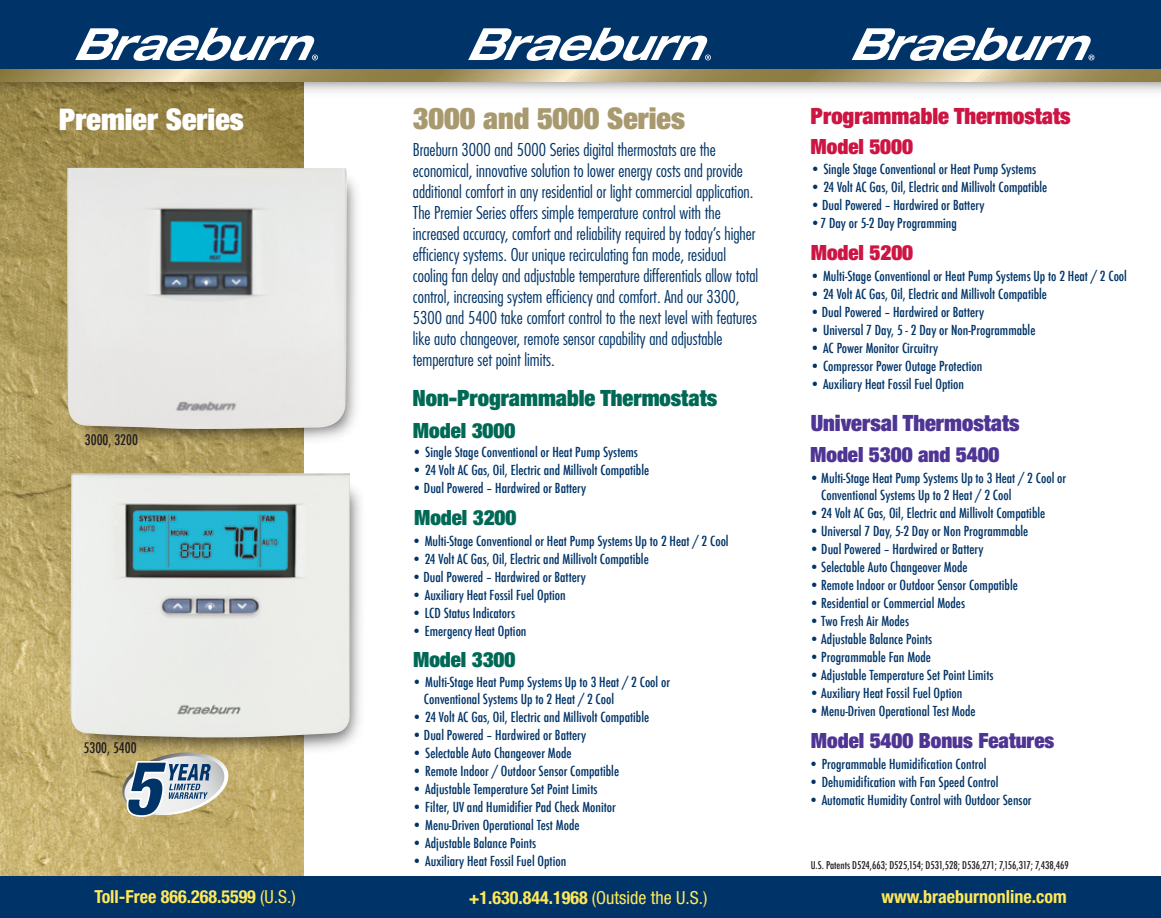
<style>
.page{position:relative;width:1161px;height:918px;background:#fff}
.page>*{position:absolute;margin:0;border:0;box-sizing:border-box;transform-origin:0 0}
.t1{font:900 condensed 30px "Helvetica Neue LT Std";color:#a8996e}
.t2{font:900 condensed 30px "Helvetica Neue LT Std";color:#fff}
.t3{font:900 condensed 22.5px "Helvetica Neue LT Std";color:#006955}
.t4{font:900 condensed 22.5px "Helvetica Neue LT Std";color:#cc1543}
.t5{font:900 condensed 22.5px "Helvetica Neue LT Std";color:#4e3594}
.t6{font:900 condensed 21px "Helvetica Neue LT Std";color:#4e3594}
.t7{font:900 condensed 21px "Helvetica Neue LT Std";color:#006955}
.t8{font:900 condensed 21px "Helvetica Neue LT Std";color:#cc1543}
.t9{font:700 condensed 18px "Helvetica Neue LT Std";color:#ffe859}
.t10{font:condensed 18px "Helvetica Neue LT Std";color:#ffe859}
.t11{font:300 condensed 17.25px/21px "Futura Std";color:#003468}
.t12{font:500 condensed 14.25px "Futura";color:#231f20}
.t13{font:500 condensed 13.5px/16.5px "Futura";color:#003468}
.t14{font:500 condensed 10.5px "Futura";color:#231f20}
.s1{font-weight:400}
.s2{font-weight:700}
</style>
<div class="page">
<img style="left:0;top:103px;width:304px;height:774px">
<img style="left:62px;top:163px;width:295px;height:289px">
<img style="left:0;top:81px;width:1161px;height:22px">
<div style="left:0;top:0;width:1161px;height:70px;background:#003468"></div>
<img style="left:65px;top:168px;width:283px;height:262px">
<svg style="left:75px;top:28px;width:243px;height:33px"></svg>
<svg style="left:468px;top:28px;width:243px;height:33px"></svg>
<svg style="left:852px;top:28px;width:242px;height:33px"></svg>
<svg style="left:119px;top:762px;width:111px;height:56px;background:#9ea8a6"></svg>
<img style="left:66px;top:473px;width:295px;height:289px">
<svg style="left:0;top:70px;width:1161px;height:11px;background:#b4a272"></svg>
<div style="left:0;top:877px;width:1161px;height:41px;background:#003468"></div>
<img style="left:70px;top:473px;width:280px;height:265px">
<p class="t2" style="left:59px;top:100px;width:186px">Premier Series</p>
<p class="t12" style="left:85px;top:431px;width:55px">3000, 3200</p>
<p class="t12" style="left:84px;top:739px;width:55px">5300, 5400</p>
<p class="t1" style="left:413px;top:99px;width:274px">3000 and 5000 Series</p>
<p class="t11" style="left:413px;top:139px;width:347px">Braeburn 3000 and 5000 Series digital thermostats are the economical, innovative solution to lower energy costs and provide additional comfort in any residential or light commercial application.<br>The Premier Series offers simple temperature control with the increased accuracy, comfort and reliability required by today’s higher efficiency systems. Our unique recirculating fan mode, residual cooling fan delay and adjustable temperature differentials allow total control, increasing system efficiency and comfort. And our 3300, 5300 and 5400 take comfort control to the next level with features like auto changeover, remote sensor capability and adjustable temperature set point limits.</p>
<p class="t3" style="left:412px;top:384px;width:306px">Non-Programmable Thermostats</p>
<p class="t7" style="left:413px;top:417px;width:104px">Model 3000</p>
<p class="t13" style="left:412px;top:444px;width:228px">• Single Stage Conventional or Heat Pump Systems</p>
<p class="t13" style="left:412px;top:462px;width:239px">• 24 Volt AC Gas, Oil, Electric and Millivolt Compatible</p>
<p class="t13" style="left:412px;top:480px;width:176px">• Dual Powered – Hardwired or Battery</p>
<p class="t7" style="left:414px;top:504px;width:104px">Model 3200</p>
<p class="t13" style="left:412px;top:532px;width:319px">• Multi-Stage Conventional or Heat Pump Systems Up to 2 Heat / 2 Cool</p>
<p class="t13" style="left:412px;top:550px;width:239px">• 24 Volt AC Gas, Oil, Electric and Millivolt Compatible</p>
<p class="t13" style="left:412px;top:568px;width:176px">• Dual Powered – Hardwired or Battery</p>
<p class="t13" style="left:412px;top:586px;width:156px">• Auxiliary Heat Fossil Fuel Option</p>
<p class="t13" style="left:412px;top:604px;width:105px">• LCD Status Indicators</p>
<p class="t13" style="left:412px;top:622px;width:117px">• Emergency Heat Option</p>
<p class="t7" style="left:413px;top:646px;width:104px">Model 3300</p>
<p class="t13" style="left:424px;top:674px;width:248px;text-indent:-12px">• Multi-Stage Heat Pump Systems Up to 3 Heat / 2 Cool or<br>Conventional Systems Up to 2 Heat / 2 Cool</p>
<p class="t13" style="left:412px;top:709px;width:239px">• 24 Volt AC Gas, Oil, Electric and Millivolt Compatible</p>
<p class="t13" style="left:412px;top:727px;width:176px">• Dual Powered – Hardwired or Battery</p>
<p class="t13" style="left:412px;top:745px;width:161px">• Selectable Auto Changeover Mode</p>
<p class="t13" style="left:412px;top:763px;width:209px">• Remote Indoor / Outdoor Sensor Compatible</p>
<p class="t13" style="left:412px;top:781px;width:187px">• Adjustable Temperature Set Point Limits</p>
<p class="t13" style="left:412px;top:799px;width:205px">• Filter, UV and Humidifier Pad Check Monitor</p>
<p class="t13" style="left:412px;top:817px;width:169px">• Menu-Driven Operational Test Mode</p>
<p class="t13" style="left:412px;top:835px;width:126px">• Adjustable Balance Points</p>
<p class="t13" style="left:412px;top:853px;width:156px">• Auxiliary Heat Fossil Fuel Option</p>
<p class="t4" style="left:811px;top:102px;width:262px">Programmable Thermostats</p>
<p class="t8" style="left:811px;top:134px;width:104px">Model 5000</p>
<p class="t13" style="left:810px;top:161px;width:228px">• Single Stage Conventional or Heat Pump Systems</p>
<p class="t13" style="left:810px;top:179px;width:239px">• 24 Volt AC Gas, Oil, Electric and Millivolt Compatible</p>
<p class="t13" style="left:810px;top:197px;width:176px">• Dual Powered – Hardwired or Battery</p>
<p class="t13" style="left:810px;top:215px;width:148px">•7 Day or 5-2 Day Programming</p>
<p class="t8" style="left:811px;top:239px;width:104px">Model 5200</p>
<p class="t13" style="left:810px;top:268px;width:319px">• Multi-Stage Conventional or Heat Pump Systems Up to 2 Heat / 2 Cool</p>
<p class="t13" style="left:810px;top:286px;width:239px">• 24 Volt AC Gas, Oil, Electric and Millivolt Compatible</p>
<p class="t13" style="left:810px;top:304px;width:176px">• Dual Powered – Hardwired or Battery</p>
<p class="t13" style="left:810px;top:322px;width:227px">• Universal 7 Day, 5 - 2 Day or Non-Programmable</p>
<p class="t13" style="left:810px;top:340px;width:130px">• AC Power Monitor Circuitry</p>
<p class="t13" style="left:810px;top:358px;width:174px">• Compressor Power Outage Protection</p>
<p class="t13" style="left:810px;top:376px;width:156px">• Auxiliary Heat Fossil Fuel Option</p>
<p class="t5" style="left:811px;top:408px;width:210px">Universal Thermostats</p>
<p class="t6" style="left:810px;top:442px;width:191px">Model 5300 and 5400</p>
<p class="t13" style="left:821px;top:470px;width:247px;text-indent:-12px">• Multi-Stage Heat Pump Systems Up to 3 Heat / 2 Cool or<br>Conventional Systems Up to 2 Heat / 2 Cool</p>
<p class="t13" style="left:809px;top:505px;width:238px">• 24 Volt AC Gas, Oil, Electric and Millivolt Compatible</p>
<p class="t13" style="left:809px;top:523px;width:221px">• Universal 7 Day, 5-2 Day or Non Programmable</p>
<p class="t13" style="left:809px;top:541px;width:176px">• Dual Powered – Hardwired or Battery</p>
<p class="t13" style="left:809px;top:559px;width:160px">• Selectable Auto Changeover Mode</p>
<p class="t13" style="left:809px;top:577px;width:210px">• Remote Indoor or Outdoor Sensor Compatible</p>
<p class="t13" style="left:809px;top:595px;width:157px">• Residential or Commercial Modes</p>
<p class="t13" style="left:809px;top:613px;width:101px">• Two Fresh Air Modes</p>
<p class="t13" style="left:809px;top:631px;width:124px">• Adjustable Balance Points</p>
<p class="t13" style="left:809px;top:649px;width:123px">• Programmable Fan Mode</p>
<p class="t13" style="left:809px;top:667px;width:186px">• Adjustable Temperature Set Point Limits</p>
<p class="t13" style="left:809px;top:685px;width:155px">• Auxiliary Heat Fossil Fuel Option</p>
<p class="t13" style="left:809px;top:703px;width:168px">• Menu-Driven Operational Test Mode</p>
<p class="t6" style="left:811px;top:727px;width:245px">Model 5400 Bonus Features</p>
<p class="t13" style="left:808px;top:755px;width:180px">• Programmable Humidification Control</p>
<p class="t13" style="left:808px;top:773px;width:192px">• Dehumidification with Fan Speed Control</p>
<p class="t13" style="left:808px;top:791px;width:225px">• Automatic Humidity Control with Outdoor Sensor</p>
<p class="t14" style="left:811px;top:859px;width:260px">U.S. Patents D524,663; D525,154; D531,528; D536,271; 7,156,317; 7,438,469</p>
<p class="t9" style="left:94px;top:886px;width:203px">Toll-Free 866.268.5599 <span class="s1">(U.S.)</span></p>
<p class="t10" style="left:469px;top:888px;width:240px"><span class="s2">+1.630.844.1968</span> (Outside the U.S.)</p>
<p class="t9" style="left:882px;top:885px;width:187px">www.braeburnonline.com</p>
</div>
